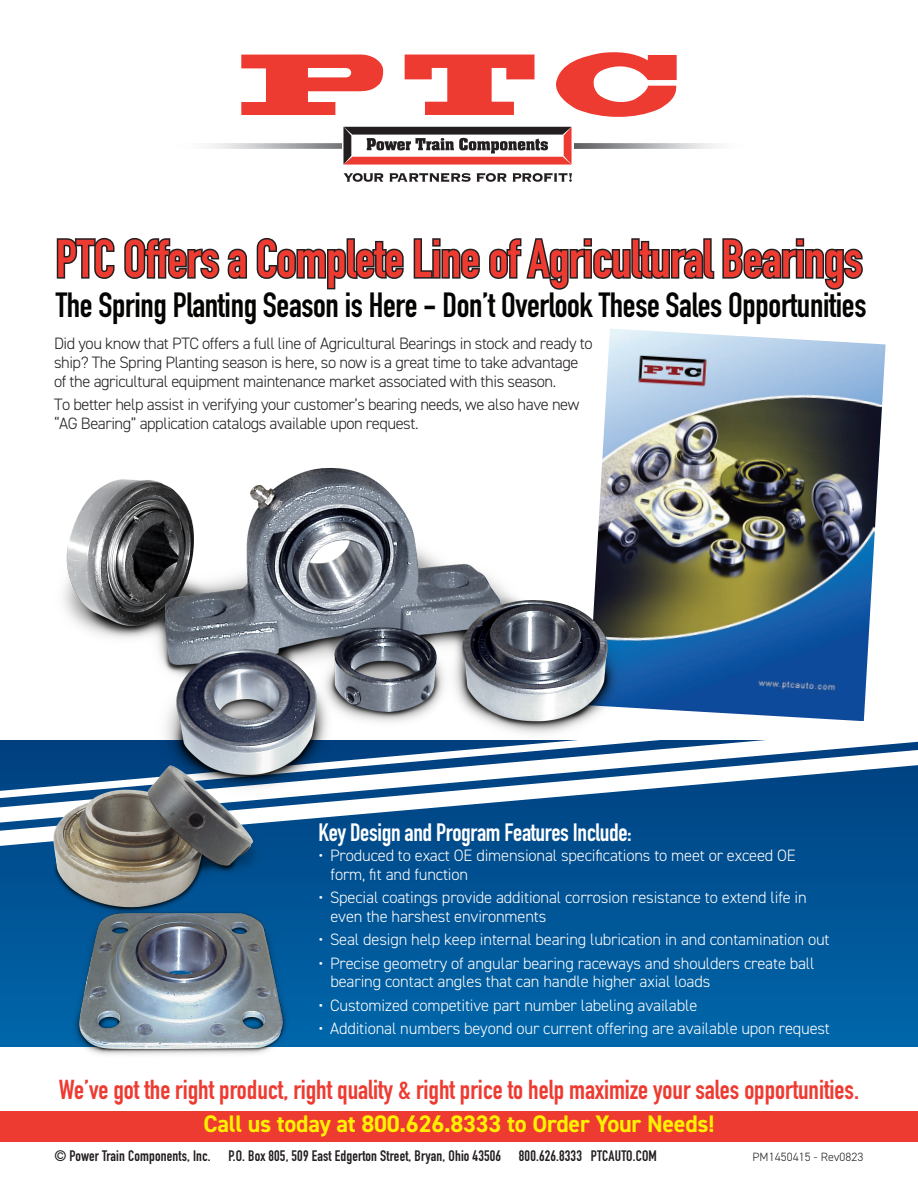
<style>
.page{position:relative;width:918px;height:1188px;background:#fff}
.page>*{position:absolute;margin:0;border:0;box-sizing:border-box;transform-origin:0 0}
.t1{font:700 52.5px "DIN Condensed";letter-spacing:-.01em;color:#ee3b32}
.t2{font:700 34.5px "DIN Condensed";letter-spacing:-.01em;color:#040503}
.t3{font:700 27px "DIN Condensed";color:#ee3b32}
.t4{font:700 24.75px "DIN Condensed";letter-spacing:-.015em;color:#fff}
.t5{font:700 24px "DIN2014";letter-spacing:-.01em;color:#fff101}
.t6{font:300 16.5px/18.8px "DIN2014";letter-spacing:-.01em;color:#fff}
.t7{font:300 16.5px/18.8px "DIN2014";letter-spacing:-.03em;color:#231f20}
.t8{font:700 15px "DIN Condensed";letter-spacing:.01em;color:#231f20}
.t9{font:300 12px "DIN2014";letter-spacing:.01em;color:#231f20}
</style>
<div class="page">
<svg style="left:0;top:846px;width:918px;height:201px;background:#00599b"></svg>
<div style="left:0;top:823px;width:918px;height:23px;background:#004b8c"></div>
<div style="left:0;top:798px;width:918px;height:25px;background:#004888"></div>
<svg style="left:0;top:740px;width:918px;height:58px;fill:#014787"></svg>
<svg style="left:56px;top:237px;width:191px;height:42px"></svg>
<svg style="left:256px;top:237px;width:148px;height:53px"></svg>
<svg style="left:413px;top:238px;width:450px;height:52px"></svg>
<img style="left:603px;top:329px;width:283px;height:392px">
<img style="left:25px;top:446px;width:621px;height:379px">
<img style="left:25px;top:760px;width:286px;height:295px">
<svg style="left:241px;top:52px;width:436px;height:65px"></svg>
<svg style="left:210px;top:144px;width:506px;height:4px"></svg>
<svg style="left:210px;top:145px;width:502px;height:2px"></svg>
<div style="left:342px;top:125px;width:231px;height:41px;background:#cccbcb"></div>
<svg style="left:343px;top:127px;width:229px;height:38px;background:#ab8280"></svg>
<svg style="left:344px;top:173px;width:39px;height:9px"></svg>
<svg style="left:389px;top:173px;width:117px;height:9px"></svg>
<svg style="left:513px;top:173px;width:59px;height:9px"></svg>
<div style="left:0;top:1111px;width:918px;height:31px;background:#ee3b32"></div>
<h1 class="t1" style="left:56px;top:223px;width:808px">PTC Offers a Complete Line of Agricultural Bearings</h1>
<h2 class="t2" style="left:56px;top:282px;width:812px">The Spring Planting Season is Here - Don’t Overlook These Sales Opportunities</h2>
<p class="t7" style="left:54px;top:334px;width:540px">Did you know that PTC offers a full line of Agricultural Bearings in stock and ready to ship? The Spring Planting season is here, so now is a great time to take advantage of the agricultural equipment maintenance market associated with this season.</p>
<p class="t7" style="left:54px;top:395px;width:527px">To better help assist in verifying your customer’s bearing needs, we also have new “AG Bearing” application catalogs available upon request.</p>
<h3 class="t4" style="left:318px;top:816px;width:315px">Key Design and Program Features Include:</h3>
<p class="t6" style="left:330px;top:846px;width:467px;text-indent:-12px">• Produced to exact OE dimensional specifications to meet or exceed OE form, fit and function</p>
<p class="t6" style="left:330px;top:888px;width:478px;text-indent:-12px">• Special coatings provide additional corrosion resistance to extend life in even the harshest environments</p>
<p class="t6" style="left:318px;top:930px;width:513px">• Seal design help keep internal bearing lubrication in and contamination out</p>
<p class="t6" style="left:330px;top:954px;width:486px;text-indent:-12px">• Precise geometry of angular bearing raceways and shoulders create ball bearing contact angles that can handle higher axial loads</p>
<p class="t6" style="left:318px;top:996px;width:380px">• Customized competitive part number labeling available</p>
<p class="t6" style="left:318px;top:1019px;width:513px">• Additional numbers beyond our current offering are available upon request</p>
<h3 class="t3" style="left:59px;top:1071px;width:802px">We’ve got the right product, right quality &amp; right price to help maximize your sales opportunities.</h3>
<h3 class="t5" style="left:204px;top:1108px;width:512px">Call us today at 800.626.8333 to Order Your Needs!</h3>
<p class="t8" style="left:54px;top:1146px;width:604px">© Power Train Components, Inc. P.O. Box 805, 509 East Edgerton Street, Bryan, Ohio 43506 800.626.8333 PTCAUTO.COM</p>
<p class="t9" style="left:752px;top:1149px;width:113px">PM1450415 - Rev0823</p>
</div>
